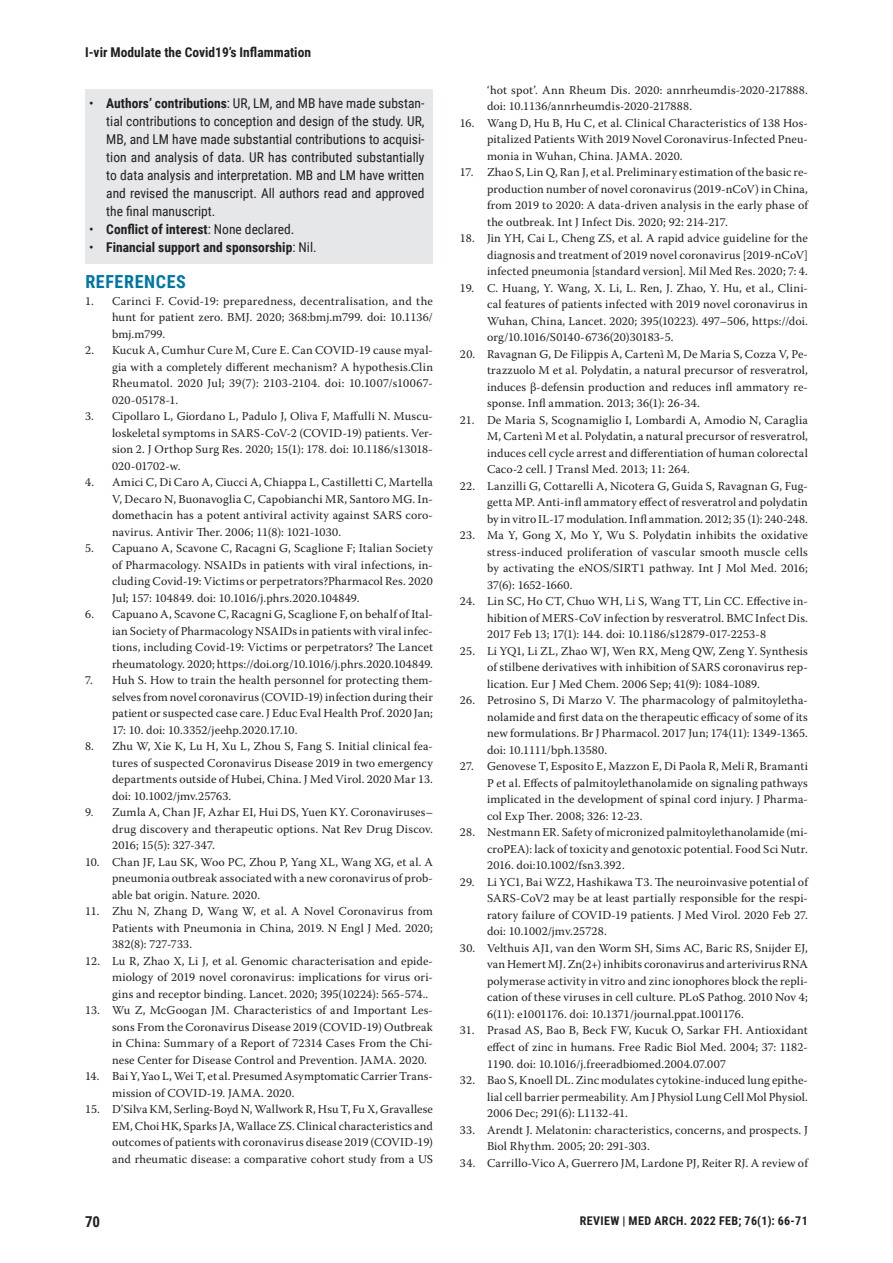
<style>
.page{position:relative;width:893px;height:1263px;background:#fff}
.page>*{position:absolute;margin:0;border:0;box-sizing:border-box;transform-origin:0 0}
.t1{font:700 18px "Roboto Condensed";letter-spacing:.035em;color:#0077a3}
.t2{font:700 15px "Roboto Condensed";color:#231f20}
.t3{font:13.5px/18px "Roboto Condensed";color:#231f20;text-align:justify}
.t4{font:700 13.5px "Roboto Condensed";color:#231f20}
.t5{font:12px/16.5px "Warnock Pro";letter-spacing:.01em;color:#231f20;text-align:justify}
.t6{font:700 12px "Roboto Condensed";letter-spacing:.035em;color:#231f20}
.s1{font-weight:700}
.s2{font-weight:400}
</style>
<div class="page">
<div style="left:85px;top:89px;width:348px;height:139px;background:#e6e7e9"></div>
<div style="left:85px;top:215px;width:348px;height:31px;background:#e6e7e9"></div>
<div style="left:85px;top:233px;width:348px;height:31px;background:#e6e7e9"></div>
<p class="t4" style="left:85px;top:43px;width:227px">I-vir Modulate the Covid19’s Inflammation</p>
<p class="t3" style="left:106px;top:94px;width:320px;text-indent:-17px">• <span class="s1">Authors’ contributions</span>: UR, LM, and MB have made substan&shy;tial contributions to conception and design of the study. UR, MB, and LM have made substantial contributions to acquisi&shy;tion and analysis of data. UR has contributed substantially to data analysis and interpretation. MB and LM have written and revised the manuscript. All authors read and approved the final manuscript.</p>
<p class="t4" style="left:89px;top:220px;width:207px"><span class="s2">•</span> Conflict of interest<span class="s2">: None declared.</span></p>
<p class="t4" style="left:89px;top:238px;width:229px"><span class="s2">•</span> Financial support and sponsorship<span class="s2">: Nil.</span></p>
<h1 class="t1" style="left:85px;top:269px;width:102px">REFERENCES</h1>
<p class="t5" style="left:112px;top:292px;width:322px;text-indent:-27px">1. Carinci F. Covid-19: preparedness, decentralisation, and the hunt for patient zero. BMJ. 2020; 368:bmj.m799. doi: 10.1136/ bmj.m799.</p>
<p class="t5" style="left:112px;top:342px;width:322px;text-indent:-27px">2. Kucuk A, Cumhur Cure M, Cure E. Can COVID-19 cause myal&shy;gia with a completely different mechanism? A hypothesis.Clin Rheumatol. 2020 Jul; 39(7): 2103-2104. doi: 10.1007/s10067- 020-05178-1.</p>
<p class="t5" style="left:112px;top:408px;width:322px;text-indent:-27px">3. Cipollaro L, Giordano L, Padulo J, Oliva F, Maffulli N. Muscu&shy;loskeletal symptoms in SARS-CoV-2 (COVID-19) patients. Ver&shy;sion 2. J Orthop Surg Res. 2020; 15(1): 178. doi: 10.1186/s13018- 020-01702-w.</p>
<p class="t5" style="left:112px;top:474px;width:322px;text-indent:-27px">4. Amici C, Di Caro A, Ciucci A, Chiappa L, Castilletti C, Martella V, Decaro N, Buonavoglia C, Capobianchi MR, Santoro MG. In&shy;domethacin has a potent antiviral activity against SARS coro&shy;navirus. Antivir Ther. 2006; 11(8): 1021-1030.</p>
<p class="t5" style="left:112px;top:540px;width:322px;text-indent:-27px">5. Capuano A, Scavone C, Racagni G, Scaglione F; Italian Society of Pharmacology. NSAIDs in patients with viral infections, in&shy;cluding Covid-19: Victims or perpetrators?Pharmacol Res. 2020<br>Jul; 157: 104849. doi: 10.1016/j.phrs.2020.104849.</p>
<p class="t5" style="left:112px;top:606px;width:322px;text-indent:-27px">6. Capuano A, Scavone C, Racagni G, Scaglione F, on behalf of Ital&shy;ian Society of Pharmacology NSAIDs in patients with viral infec&shy;tions, including Covid-19: Victims or perpetrators? The Lancet rheumatology. 2020; https://doi.org/10.1016/j.phrs.2020.104849.</p>
<p class="t5" style="left:112px;top:672px;width:322px;text-indent:-27px">7. Huh S. How to train the health personnel for protecting them&shy;selves from novel coronavirus (COVID-19) infection during their patient or suspected case care. J Educ Eval Health Prof. 2020 Jan; 17: 10. doi: 10.3352/jeehp.2020.17.10.</p>
<p class="t5" style="left:112px;top:738px;width:322px;text-indent:-27px">8. Zhu W, Xie K, Lu H, Xu L, Zhou S, Fang S. Initial clinical fea&shy;tures of suspected Coronavirus Disease 2019 in two emergency departments outside of Hubei, China. J Med Virol. 2020 Mar 13. doi: 10.1002/jmv.25763.</p>
<p class="t5" style="left:112px;top:804px;width:322px;text-indent:-27px">9. Zumla A, Chan JF, Azhar EI, Hui DS, Yuen KY. Coronaviruses– drug discovery and therapeutic options. Nat Rev Drug Discov.<br>2016; 15(5): 327-347.</p>
<p class="t5" style="left:112px;top:853px;width:322px;text-indent:-27px">10. Chan JF, Lau SK, Woo PC, Zhou P, Yang XL, Wang XG, et al. A pneumonia outbreak associated with a new coronavirus of prob&shy;able bat origin. Nature. 2020.</p>
<p class="t5" style="left:112px;top:903px;width:322px;text-indent:-27px">11. Zhu N, Zhang D, Wang W, et al. A Novel Coronavirus from Patients with Pneumonia in China, 2019. N Engl J Med. 2020; 382(8): 727-733.</p>
<p class="t5" style="left:112px;top:952px;width:322px;text-indent:-27px">12. Lu R, Zhao X, Li J, et al. Genomic characterisation and epide&shy;miology of 2019 novel coronavirus: implications for virus ori&shy;gins and receptor binding. Lancet. 2020; 395(10224): 565-574..</p>
<p class="t5" style="left:112px;top:1002px;width:322px;text-indent:-27px">13. Wu Z, McGoogan JM. Characteristics of and Important Les&shy;sons From the Coronavirus Disease 2019 (COVID-19) Outbreak in China: Summary of a Report of 72314 Cases From the Chi&shy;nese Center for Disease Control and Prevention. JAMA. 2020.</p>
<p class="t5" style="left:112px;top:1068px;width:322px;text-indent:-27px">14. Bai Y, Yao L, Wei T, et al. Presumed Asymptomatic Carrier Trans&shy;mission of COVID-19. JAMA. 2020.</p>
<p class="t5" style="left:112px;top:1101px;width:322px;text-indent:-27px">15. D’Silva KM, Serling-Boyd N, Wallwork R, Hsu T, Fu X, Gravallese EM, Choi HK, Sparks JA, Wallace ZS. Clinical characteristics and outcomes of patients with coronavirus disease 2019 (COVID-19) and rheumatic disease: a comparative cohort study from a US</p>
<p class="t5" style="left:487px;top:81px;width:322px">‘hot spot’. Ann Rheum Dis. 2020: annrheumdis-2020-217888. doi: 10.1136/annrheumdis-2020-217888.</p>
<p class="t5" style="left:487px;top:114px;width:322px;text-indent:-27px">16. Wang D, Hu B, Hu C, et al. Clinical Characteristics of 138 Hos&shy;pitalized Patients With 2019 Novel Coronavirus-Infected Pneu&shy;monia in Wuhan, China. JAMA. 2020.</p>
<p class="t5" style="left:487px;top:164px;width:322px;text-indent:-27px">17. Zhao S, Lin Q, Ran J, et al. Preliminary estimation of the basic re&shy;production number of novel coronavirus (2019-nCoV) in China, from 2019 to 2020: A data-driven analysis in the early phase of the outbreak. Int J Infect Dis. 2020; 92: 214-217.</p>
<p class="t5" style="left:487px;top:230px;width:322px;text-indent:-27px">18. Jin YH, Cai L, Cheng ZS, et al. A rapid advice guideline for the diagnosis and treatment of 2019 novel coronavirus [2019-nCoV] infected pneumonia [standard version]. Mil Med Res. 2020; 7: 4.</p>
<p class="t5" style="left:487px;top:279px;width:322px;text-indent:-27px">19. C. Huang, Y. Wang, X. Li, L. Ren, J. Zhao, Y. Hu, et al., Clini&shy;cal features of patients infected with 2019 novel coronavirus in Wuhan, China, Lancet. 2020; 395(10223). 497–506, https://doi. org/10.1016/S0140-6736(20)30183-5.</p>
<p class="t5" style="left:487px;top:345px;width:322px;text-indent:-27px">20. Ravagnan G, De Filippis A, Cartenì M, De Maria S, Cozza V, Pe&shy;trazzuolo M et al. Polydatin, a natural precursor of resveratrol, induces β-defensin production and reduces infl ammatory re&shy;sponse. Infl ammation. 2013; 36(1): 26-34.</p>
<p class="t5" style="left:487px;top:411px;width:322px;text-indent:-27px">21. De Maria S, Scognamiglio I, Lombardi A, Amodio N, Caraglia M, Cartenì M et al. Polydatin, a natural precursor of resveratrol, induces cell cycle arrest and differentiation of human colorectal Caco-2 cell. J Transl Med. 2013; 11: 264.</p>
<p class="t5" style="left:487px;top:477px;width:322px;text-indent:-27px">22. Lanzilli G, Cottarelli A, Nicotera G, Guida S, Ravagnan G, Fug&shy;getta MP. Anti-infl ammatory effect of resveratrol and polydatin by in vitro IL-17 modulation. Infl ammation. 2012; 35 (1): 240-248.</p>
<p class="t5" style="left:487px;top:527px;width:322px;text-indent:-27px">23. Ma Y, Gong X, Mo Y, Wu S. Polydatin inhibits the oxidative stress-induced proliferation of vascular smooth muscle cells by activating the eNOS/SIRT1 pathway. Int J Mol Med. 2016; 37(6): 1652-1660.</p>
<p class="t5" style="left:487px;top:593px;width:322px;text-indent:-27px">24. Lin SC, Ho CT, Chuo WH, Li S, Wang TT, Lin CC. Effective in&shy;hibition of MERS-CoV infection by resveratrol. BMC Infect Dis.<br>2017 Feb 13; 17(1): 144. doi: 10.1186/s12879-017-2253-8</p>
<p class="t5" style="left:487px;top:642px;width:322px;text-indent:-27px">25. Li YQ1, Li ZL, Zhao WJ, Wen RX, Meng QW, Zeng Y. Synthesis of stilbene derivatives with inhibition of SARS coronavirus rep&shy;lication. Eur J Med Chem. 2006 Sep; 41(9): 1084-1089.</p>
<p class="t5" style="left:487px;top:692px;width:322px;text-indent:-27px">26. Petrosino S, Di Marzo V. The pharmacology of palmitoyletha&shy;nolamide and first data on the therapeutic efficacy of some of its new formulations. Br J Pharmacol. 2017 Jun; 174(11): 1349-1365. doi: 10.1111/bph.13580.</p>
<p class="t5" style="left:487px;top:758px;width:322px;text-indent:-27px">27. Genovese T, Esposito E, Mazzon E, Di Paola R, Meli R, Bramanti P et al. Effects of palmitoylethanolamide on signaling pathways implicated in the development of spinal cord injury. J Pharma&shy;col Exp Ther. 2008; 326: 12-23.</p>
<p class="t5" style="left:487px;top:824px;width:322px;text-indent:-27px">28. Nestmann ER. Safety of micronized palmitoylethanolamide (mi&shy;croPEA): lack of toxicity and genotoxic potential. Food Sci Nutr.<br>2016. doi:10.1002/fsn3.392.</p>
<p class="t5" style="left:487px;top:873px;width:322px;text-indent:-27px">29. Li YC1, Bai WZ2, Hashikawa T3. The neuroinvasive potential of SARS-CoV2 may be at least partially responsible for the respi&shy;ratory failure of COVID-19 patients. J Med Virol. 2020 Feb 27. doi: 10.1002/jmv.25728.</p>
<p class="t5" style="left:487px;top:939px;width:322px;text-indent:-27px">30. Velthuis AJ1, van den Worm SH, Sims AC, Baric RS, Snijder EJ, van Hemert MJ. Zn(2+) inhibits coronavirus and arterivirus RNA polymerase activity in vitro and zinc ionophores block the repli&shy;cation of these viruses in cell culture. PLoS Pathog. 2010 Nov 4; 6(11): e1001176. doi: 10.1371/journal.ppat.1001176.</p>
<p class="t5" style="left:487px;top:1022px;width:322px;text-indent:-27px">31. Prasad AS, Bao B, Beck FW, Kucuk O, Sarkar FH. Antioxidant effect of zinc in humans. Free Radic Biol Med. 2004; 37: 1182- 1190. doi: 10.1016/j.freeradbiomed.2004.07.007</p>
<p class="t5" style="left:487px;top:1071px;width:322px;text-indent:-27px">32. Bao S, Knoell DL. Zinc modulates cytokine-induced lung epithe&shy;lial cell barrier permeability. Am J Physiol Lung Cell Mol Physiol.<br>2006 Dec; 291(6): L1132-41.</p>
<p class="t5" style="left:487px;top:1121px;width:322px;text-indent:-27px">33. Arendt J. Melatonin: characteristics, concerns, and prospects. J<br>Biol Rhythm. 2005; 20: 291-303.</p>
<p class="t5" style="left:460px;top:1154px;width:349px">34. Carrillo-Vico A, Guerrero JM, Lardone PJ, Reiter RJ. A review of</p>
<p class="t2" style="left:85px;top:1211px;width:17px">70</p>
<p class="t6" style="left:580px;top:1212px;width:90px">REVIEW | Med Arch</p>
<p class="t6" style="left:684px;top:1212px;width:125px">. 2022 FEB; 76(1): 66-71</p>
</div>
